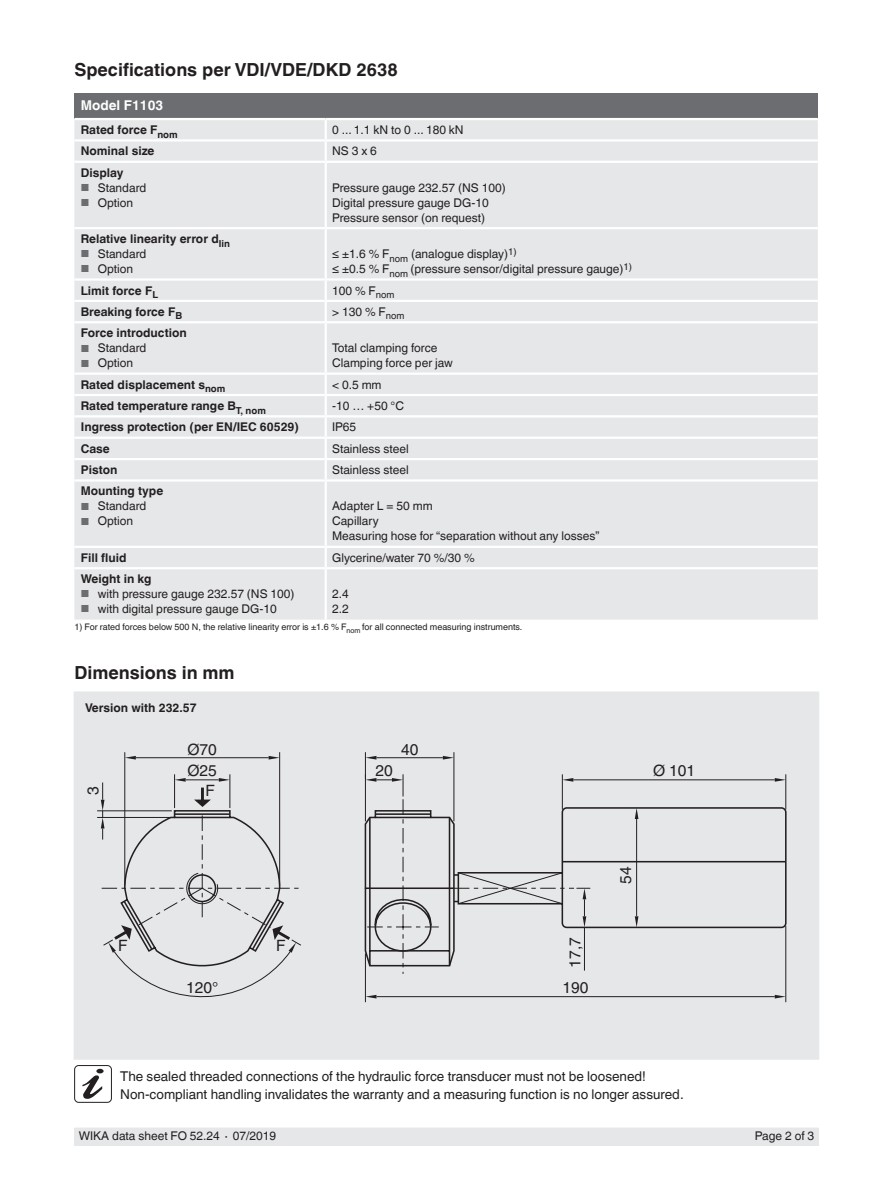
<style>
.page{position:relative;width:893px;height:1188px;background:#fff}
.page>*{position:absolute;margin:0;border:0;box-sizing:border-box;transform-origin:0 0}
.t1{font:700 18px "Helvetica World";color:#231f20}
.t2{font:15.6px "Helvetica World";color:#231f20}
.t3{font:13.5px/18px "Helvetica World";color:#231f20}
.t4{font:700 13.5px "Helvetica World";color:#fff}
.t5{font:12px/15px "Helvetica World";color:#231f20}
.t6{font:700 12px "Helvetica World";color:#231f20}
.t7{font:9px "Helvetica World";color:#231f20}
.s1{font-size:10.2px;color:#6c6d70}
</style>
<div class="page">
<div style="left:74px;top:1128px;width:745px;height:17px;background:#e6e7e9"></div>
<div style="left:74px;top:691px;width:745px;height:369px;background:#e6e7e9;border:2px solid #e6e7e9"></div>
<svg style="left:590px;top:806px;width:197px;height:165px"></svg>
<hr style="left:785px;top:774px;width:1px;height:36px;background:#231f20">
<hr style="left:573px;top:779px;width:202px;height:1px;background:#231f20">
<svg style="left:775px;top:778px;width:11px;height:4px"></svg>
<hr style="left:636px;top:819px;width:1px;height:97px;background:#231f20">
<svg style="left:635px;top:808px;width:3px;height:11px"></svg>
<svg style="left:635px;top:916px;width:3px;height:11px"></svg>
<hr style="left:97px;top:817px;width:75px;height:1px;background:#231f20">
<hr style="left:97px;top:810px;width:75px;height:1px;background:#231f20">
<hr style="left:785px;top:926px;width:1px;height:76px;background:#231f20">
<hr style="left:376px;top:996px;width:399px;height:1px;background:#231f20">
<svg style="left:775px;top:995px;width:11px;height:4px"></svg>
<svg style="left:101px;top:752px;width:489px;height:251px"></svg>
<div style="left:74px;top:1065px;width:38px;height:38px;border:1px solid #231f20;border-radius:4px"></div>
<svg style="left:82px;top:1069px;width:22px;height:30px"></svg>
<div style="left:74px;top:94px;width:744px;height:25px;background:#6c6d70"></div>
<div style="left:74px;top:120px;width:744px;height:500px;background:#e6e7e9"></div>
<hr style="left:74px;top:118px;width:252px;height:2px;background:#fff">
<hr style="left:326px;top:118px;width:492px;height:2px;background:#fff">
<hr style="left:74px;top:139px;width:252px;height:3px;background:#fff">
<hr style="left:326px;top:139px;width:492px;height:3px;background:#fff">
<svg style="left:325px;top:120px;width:2px;height:41px"></svg>
<hr style="left:74px;top:161px;width:252px;height:2px;background:#fff">
<hr style="left:326px;top:161px;width:492px;height:2px;background:#fff">
<hr style="left:325px;top:163px;width:2px;height:64px;background:#fff">
<hr style="left:74px;top:227px;width:252px;height:2px;background:#fff">
<hr style="left:326px;top:227px;width:492px;height:2px;background:#fff">
<hr style="left:325px;top:229px;width:2px;height:49px;background:#fff">
<hr style="left:74px;top:278px;width:252px;height:3px;background:#fff">
<hr style="left:326px;top:278px;width:492px;height:3px;background:#fff">
<hr style="left:74px;top:300px;width:252px;height:2px;background:#fff">
<hr style="left:326px;top:300px;width:492px;height:2px;background:#fff">
<svg style="left:325px;top:281px;width:2px;height:40px"></svg>
<hr style="left:74px;top:321px;width:252px;height:2px;background:#fff">
<hr style="left:326px;top:321px;width:492px;height:2px;background:#fff">
<hr style="left:325px;top:323px;width:2px;height:50px;background:#fff">
<hr style="left:74px;top:373px;width:252px;height:2px;background:#fff">
<hr style="left:326px;top:373px;width:492px;height:2px;background:#fff">
<hr style="left:74px;top:394px;width:252px;height:2px;background:#fff">
<hr style="left:326px;top:394px;width:492px;height:2px;background:#fff">
<hr style="left:74px;top:415px;width:252px;height:3px;background:#fff">
<hr style="left:326px;top:415px;width:492px;height:3px;background:#fff">
<hr style="left:74px;top:437px;width:252px;height:2px;background:#fff">
<hr style="left:326px;top:437px;width:492px;height:2px;background:#fff">
<hr style="left:74px;top:458px;width:252px;height:2px;background:#fff">
<hr style="left:326px;top:458px;width:492px;height:2px;background:#fff">
<svg style="left:325px;top:375px;width:2px;height:104px"></svg>
<hr style="left:74px;top:479px;width:252px;height:3px;background:#fff">
<hr style="left:326px;top:479px;width:492px;height:3px;background:#fff">
<hr style="left:325px;top:482px;width:2px;height:64px;background:#fff">
<hr style="left:74px;top:546px;width:252px;height:2px;background:#fff">
<hr style="left:326px;top:546px;width:492px;height:2px;background:#fff">
<svg style="left:325px;top:548px;width:2px;height:19px"></svg>
<hr style="left:74px;top:567px;width:252px;height:2px;background:#fff">
<hr style="left:326px;top:567px;width:492px;height:2px;background:#fff">
<hr style="left:325px;top:569px;width:2px;height:51px;background:#fff">
<h1 class="t1" style="left:74px;top:60px;width:325px">Specifications per VDI/VDE/DKD 2638</h1>
<p class="t4" style="left:81px;top:97px;width:84px">Model F1103</p>
<p class="t6" style="left:81px;top:123px;width:98px">Rated force F<sub>nom</sub></p>
<p class="t5" style="left:332px;top:122px;width:133px">0 ... 1.1 kN to 0 ... 180 kN</p>
<p class="t6" style="left:81px;top:144px;width:75px">Nominal size</p>
<p class="t5" style="left:332px;top:144px;width:46px">NS 3 x 6</p>
<p class="t6" style="left:81px;top:166px;width:44px">Display</p>
<p class="t5" style="left:81px;top:180px;width:67px"><span class="s1">■</span> Standard</p>
<p class="t5" style="left:81px;top:195px;width:54px"><span class="s1">■</span> Option</p>
<p class="t5" style="left:332px;top:180px;width:175px">Pressure gauge 232.57 (NS 100)<br>Digital pressure gauge DG-10<br>Pressure sensor (on request)</p>
<p class="t6" style="left:81px;top:232px;width:151px">Relative linearity error d<sub>lin</sub></p>
<p class="t5" style="left:81px;top:247px;width:67px"><span class="s1">■</span> Standard</p>
<p class="t5" style="left:81px;top:262px;width:54px"><span class="s1">■</span> Option</p>
<p class="t5" style="left:332px;top:247px;width:301px">≤ ±1.6 % F<sub>nom</sub> (analogue display)<sup>1)<br></sup>≤ ±0.5 % F<sub>nom</sub> (pressure sensor/digital pressure gauge)<sup>1)</sup></p>
<p class="t6" style="left:81px;top:283px;width:79px">Limit force F<sub>L</sub></p>
<p class="t5" style="left:332px;top:283px;width:64px">100 % F<sub>nom</sub></p>
<p class="t6" style="left:81px;top:305px;width:103px">Breaking force F<sub>B</sub></p>
<p class="t5" style="left:332px;top:304px;width:74px">&gt; 130 % F<sub>nom</sub></p>
<p class="t6" style="left:81px;top:326px;width:107px">Force introduction</p>
<p class="t5" style="left:81px;top:341px;width:67px"><span class="s1">■</span> Standard</p>
<p class="t5" style="left:81px;top:356px;width:54px"><span class="s1">■</span> Option</p>
<p class="t5" style="left:332px;top:341px;width:122px">Total clamping force<br>Clamping force per jaw</p>
<p class="t6" style="left:81px;top:377px;width:146px">Rated displacement s<sub>nom</sub></p>
<p class="t5" style="left:332px;top:377px;width:51px">&lt; 0.5 mm</p>
<p class="t6" style="left:81px;top:399px;width:187px">Rated temperature range B<sub>T,</sub> <sub>nom</sub></p>
<p class="t5" style="left:332px;top:398px;width:73px">-10 … +50 °C</p>
<p class="t6" style="left:81px;top:420px;width:220px">Ingress protection (per EN/IEC 60529)</p>
<p class="t5" style="left:332px;top:420px;width:26px">IP65</p>
<p class="t6" style="left:81px;top:442px;width:30px">Case</p>
<p class="t5" style="left:332px;top:441px;width:78px">Stainless steel</p>
<p class="t6" style="left:81px;top:463px;width:38px">Piston</p>
<p class="t5" style="left:332px;top:462px;width:78px">Stainless steel</p>
<p class="t6" style="left:81px;top:484px;width:84px">Mounting type</p>
<p class="t5" style="left:81px;top:499px;width:67px"><span class="s1">■</span> Standard</p>
<p class="t5" style="left:81px;top:514px;width:54px"><span class="s1">■</span> Option</p>
<p class="t5" style="left:332px;top:499px;width:269px">Adapter L = 50 mm<br>Capillary<br>Measuring hose for “separation without any losses”</p>
<p class="t6" style="left:81px;top:551px;width:47px">Fill fluid</p>
<p class="t5" style="left:332px;top:550px;width:144px">Glycerine/water 70 %/30 %</p>
<p class="t6" style="left:81px;top:572px;width:72px">Weight in kg</p>
<p class="t5" style="left:81px;top:587px;width:215px"><span class="s1">■</span> with pressure gauge 232.57 (NS 100)</p>
<p class="t5" style="left:81px;top:602px;width:198px"><span class="s1">■</span> with digital pressure gauge DG-10</p>
<p class="t5" style="left:332px;top:587px;width:18px">2.4<br>2.2</p>
<p class="t7" style="left:74px;top:622px;width:449px">1) For rated forces below 500 N, the relative linearity error is ±1.6 % F<sub>nom</sub> for all connected measuring instruments.</p>
<h1 class="t1" style="left:74px;top:662px;width:162px">Dimensions in mm</h1>
<p class="t6" style="left:85px;top:701px;width:113px">Version with 232.57</p>
<h2 class="t2" style="left:187px;top:740px;width:31px">Ø70</h2>
<h2 class="t2" style="left:84px;top:795px;width:10px;rotate:-90deg">3</h2>
<h2 class="t2" style="left:187px;top:761px;width:31px">Ø25</h2>
<h2 class="t2" style="left:206px;top:781px;width:11px">F</h2>
<h2 class="t2" style="left:118px;top:937px;width:11px">F</h2>
<h2 class="t2" style="left:276px;top:937px;width:11px">F</h2>
<h2 class="t2" style="left:186px;top:979px;width:34px">120°</h2>
<h2 class="t2" style="left:376px;top:761px;width:19px">20</h2>
<h2 class="t2" style="left:401px;top:740px;width:19px">40</h2>
<h2 class="t2" style="left:653px;top:761px;width:43px">Ø 101</h2>
<h2 class="t2" style="left:566px;top:968px;width:32px;rotate:-90deg">17,7</h2>
<h2 class="t2" style="left:563px;top:979px;width:28px">190</h2>
<h2 class="t2" style="left:617px;top:884px;width:19px;rotate:-90deg">54</h2>
<p class="t3" style="left:120px;top:1067px;width:565px">The sealed threaded connections of the hydraulic force transducer must not be loosened!<br>Non-compliant handling invalidates the warranty and a measuring function is no longer assured.</p>
<p class="t5" style="left:79px;top:1129px;width:199px">WIKA data sheet FO 52.24 ∙ 07/2019</p>
<p class="t5" style="left:755px;top:1129px;width:61px">Page 2 of 3</p>
</div>
